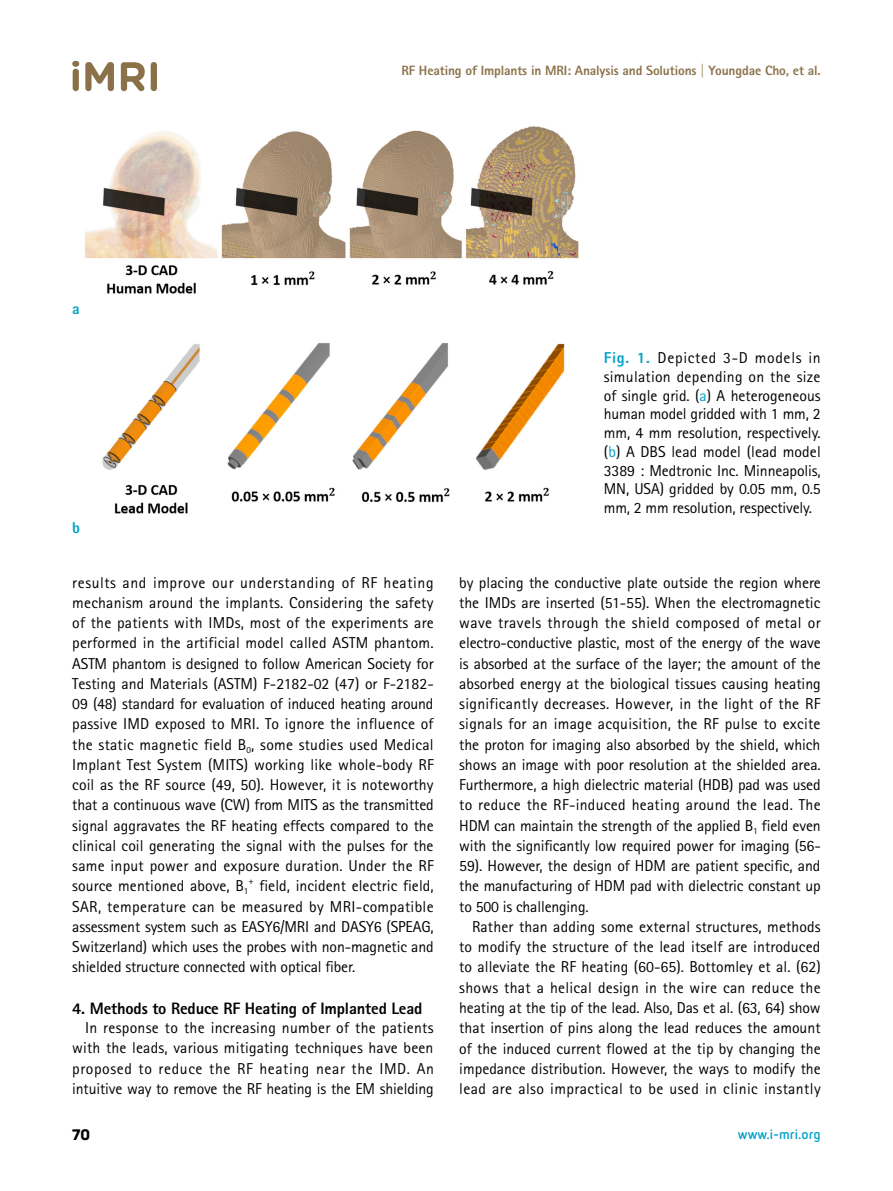
<style>
.page{position:relative;width:893px;height:1191px;background:#fff}
.page>*{position:absolute;margin:0;border:0;box-sizing:border-box;transform-origin:0 0}
.t1{font:800 16.5px "Rotis Sans Serif Std";letter-spacing:-.01em;color:#000}
.t2{font:15.75px/20.2px "Rotis Sans Serif Std";letter-spacing:-.01em;color:#000;text-align:justify}
.t3{font:800 15.75px "Rotis Sans Serif Std";color:#00a0c8}
.t4{font:800 15px "Panton";color:#000}
.t5{font:800 13.5px "Rotis Sans Serif Std";letter-spacing:-.01em;color:#8b7149}
.t6{font:700 13.5px "Netto Pro";color:#00a0c8}
.t7{font:9.15px "Rotis Sans Serif Std";color:#000}
.s1{font-weight:800;color:#00a0c8}
.s2{color:#00a0c8}
</style>
<div class="page">
<svg style="left:72px;top:61px;width:7px;height:30px"></svg>
<svg style="left:85px;top:62px;width:29px;height:29px"></svg>
<svg style="left:121px;top:62px;width:24px;height:29px"></svg>
<svg style="left:151px;top:62px;width:6px;height:29px"></svg>
<img style="left:85px;top:126px;width:494px;height:168px">
<div style="left:77px;top:127px;width:30px;height:30px;background:#fff"></div>
<img style="left:102px;top:343px;width:463px;height:171px">
<div style="left:77px;top:346px;width:30px;height:30px;background:#fff"></div>
<p class="t3" style="left:72px;top:299px;width:9px">a</p>
<p class="t3" style="left:72px;top:518px;width:9px">b</p>
<p class="t5" style="left:401px;top:62px;width:421px">RF Heating of Implants in MRI: Analysis and Solutions | Youngdae Cho, et al.</p>
<p class="t2" style="left:604px;top:348px;width:218px;line-height:18.8px"><span class="s1">Fig. 1.</span> Depicted 3-D models in simulation depending on the size of single grid. (<span class="s2">a</span>) A heterogeneous human model gridded with 1 mm, 2 mm, 4 mm resolution, respectively. (<span class="s2">b</span>) A DBS lead model (lead model 3389 : Medtronic Inc. Minneapolis, MN, USA) gridded by 0.05 mm, 0.5 mm, 2 mm resolution, respectively.</p>
<p class="t2" style="left:72px;top:572px;width:363px">results and improve our understanding of RF heating mechanism around the implants. Considering the safety of the patients with IMDs, most of the experiments are performed in the artificial model called ASTM phantom.<br>ASTM phantom is designed to follow American Society for Testing and Materials (ASTM) F-2182-02 (47) or F-2182- 09 (48) standard for evaluation of induced heating around passive IMD exposed to MRI. To ignore the influence of the static magnetic field B<sub>0</sub>, some studies used Medical Implant Test System (MITS) working like whole-body RF coil as the RF source (49, 50). However, it is noteworthy that a continuous wave (CW) from MITS as the transmitted signal aggravates the RF heating effects compared to the clinical coil generating the signal with the pulses for the same input power and exposure duration. Under the RF source mentioned above, B<sub>1</sub></p>
<p class="t7" style="left:249px;top:875px;width:7px">+</p>
<p class="t2" style="left:72px;top:876px;width:363px;text-indent:187px">field, incident electric field, SAR, temperature can be measured by MRI-compatible assessment system such as EASY6/MRI and DASY6 (SPEAG, Switzerland) which uses the probes with non-magnetic and shielded structure connected with optical fiber.</p>
<p class="t1" style="left:72px;top:997px;width:352px">4. Methods to Reduce RF Heating of Implanted Lead</p>
<p class="t2" style="left:72px;top:1017px;width:363px;text-indent:13px">In response to the increasing number of the patients with the leads, various mitigating techniques have been proposed to reduce the RF heating near the IMD. An intuitive way to remove the RF heating is the EM shielding</p>
<p class="t2" style="left:459px;top:572px;width:363px">by placing the conductive plate outside the region where the IMDs are inserted (51-55). When the electromagnetic wave travels through the shield composed of metal or electro-conductive plastic, most of the energy of the wave is absorbed at the surface of the layer; the amount of the absorbed energy at the biological tissues causing heating significantly decreases. However, in the light of the RF signals for an image acquisition, the RF pulse to excite the proton for imaging also absorbed by the shield, which shows an image with poor resolution at the shielded area.<br>Furthermore, a high dielectric material (HDB) pad was used to reduce the RF-induced heating around the lead. The HDM can maintain the strength of the applied B<sub>1</sub> field even with the significantly low required power for imaging (56- 59). However, the design of HDM are patient specific, and the manufacturing of HDM pad with dielectric constant up to 500 is challenging.</p>
<p class="t2" style="left:459px;top:916px;width:363px;text-indent:13px">Rather than adding some external structures, methods to modify the structure of the lead itself are introduced to alleviate the RF heating (60-65). Bottomley et al. (62) shows that a helical design in the wire can reduce the heating at the tip of the lead. Also, Das et al. (63, 64) show that insertion of pins along the lead reduces the amount of the induced current flowed at the tip by changing the impedance distribution. However, the ways to modify the lead are also impractical to be used in clinic instantly</p>
<p class="t4" style="left:72px;top:1125px;width:19px">70</p>
<p class="t6" style="left:738px;top:1124px;width:84px">www.i-mri.org</p>
</div>
